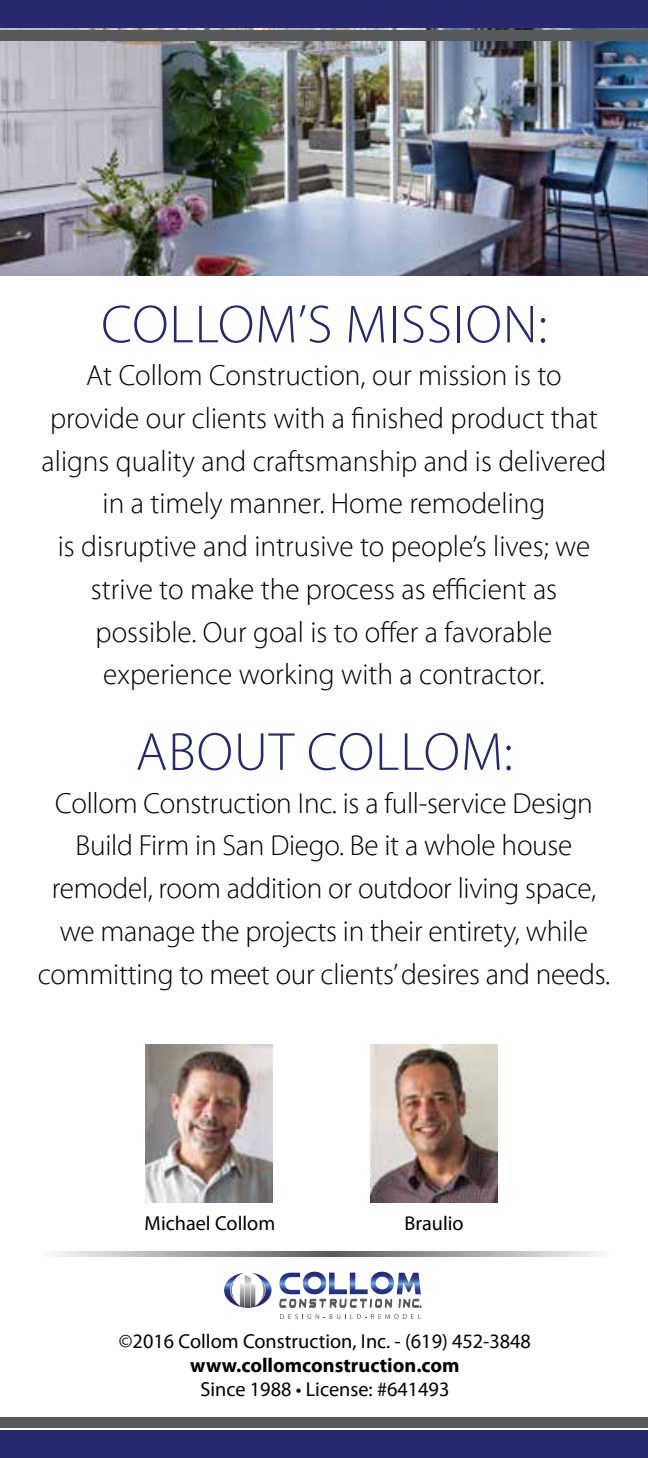
<style>
.page{position:relative;width:648px;height:1458px;background:#fff}
.page>*{position:absolute;margin:0;border:0;box-sizing:border-box;transform-origin:0 0}
.t1{font:300 54px "Myriad Pro";letter-spacing:.02em;color:#26296d}
.t2{font:300 29.25px/42.8px "Myriad Pro";color:#000;text-align:center}
.t3{font:20.25px "Myriad Pro";color:#000}
.t4{font:700 20.25px "Myriad Pro";color:#000}
</style>
<div class="page">
<img style="left:0;top:27px;width:648px;height:248px">
<div style="left:0;top:0;width:648px;height:27px;background:#26296d"></div>
<div style="left:0;top:1431px;width:648px;height:27px;background:#26296d"></div>
<div style="left:0;top:30px;width:648px;height:10px;background:#58595b"></div>
<div style="left:0;top:1418px;width:648px;height:10px;background:#58595b"></div>
<svg style="left:224px;top:1273px;width:48px;height:35px"></svg>
<svg style="left:279px;top:1272px;width:142px;height:47px"></svg>
<img style="left:146px;top:1045px;width:126px;height:157px">
<img style="left:371px;top:1045px;width:126px;height:157px">
<svg style="left:53px;top:1251px;width:547px;height:6px;background:#a5a6a8"></svg>
<h1 class="t1" style="left:101px;top:295px;width:448px">COLLOM’S MISSION:</h1>
<p class="t2" style="left:42px;top:354px;width:566px">At Collom Construction, our mission is to provide our clients with a finished product that aligns quality and craftsmanship and is delivered in a timely manner. Home remodeling<br>is disruptive and intrusive to people’s lives; we strive to make the process as efficient as possible. Our goal is to offer a favorable experience working with a contractor.</p>
<h1 class="t1" style="left:136px;top:722px;width:379px">ABOUT COLLOM:</h1>
<p class="t2" style="left:38px;top:782px;width:574px">Collom Construction Inc. is a full-service Design Build Firm in San Diego. Be it a whole house remodel, room addition or outdoor living space, we manage the projects in their entirety, while committing to meet our clients’ desires and needs.</p>
<p class="t3" style="left:145px;top:1211px;width:132px">Michael Collom</p>
<p class="t3" style="left:405px;top:1211px;width:61px">Braulio</p>
<p class="t3" style="left:119px;top:1328px;width:414px">©2016 Collom Construction, Inc. - (619) 452-3848</p>
<p class="t4" style="left:190px;top:1352px;width:271px">www.collomconstruction.com</p>
<p class="t3" style="left:201px;top:1377px;width:250px">Since 1988 • License: #641493</p>
</div>
